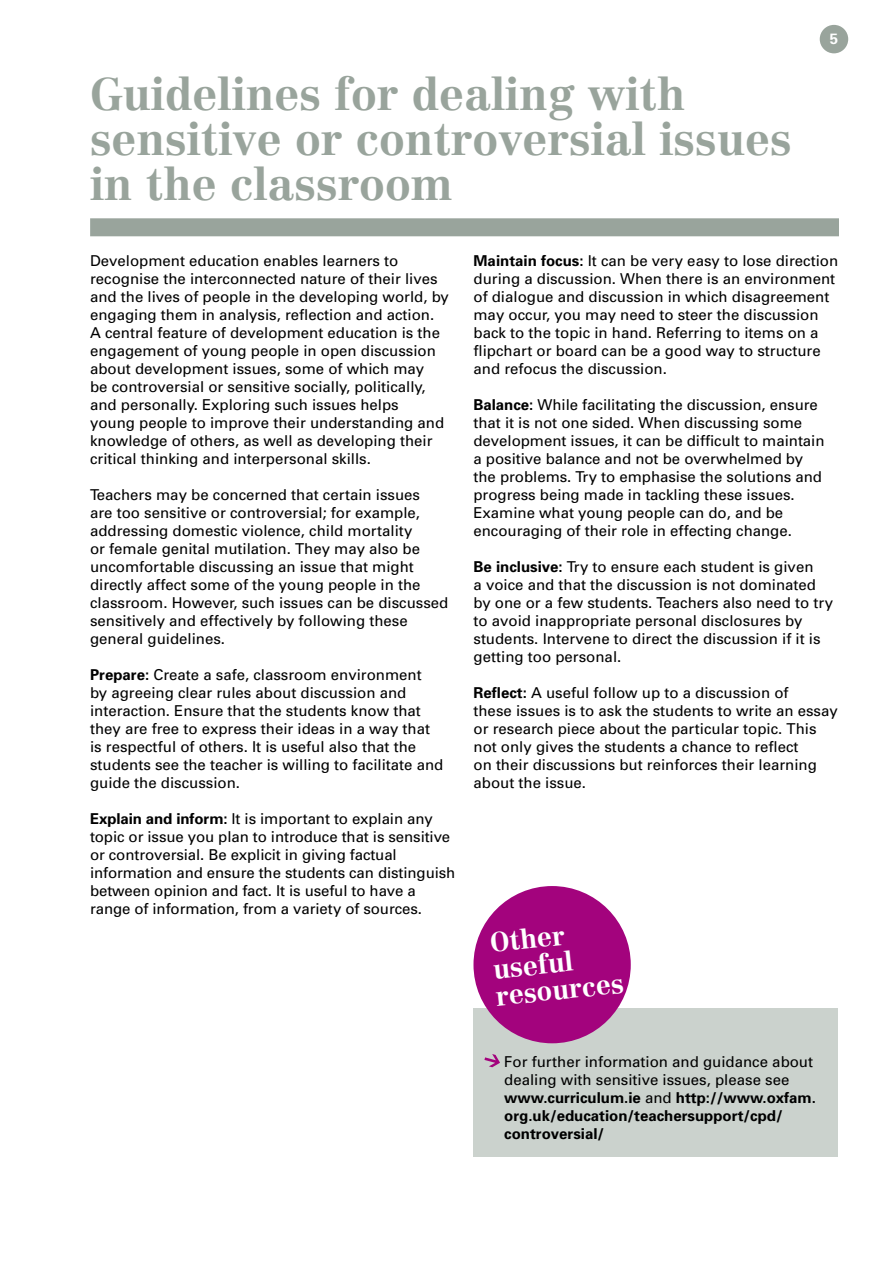
<style>
.page{position:relative;width:893px;height:1263px;background:#fff}
.page>*{position:absolute;margin:0;border:0;box-sizing:border-box;transform-origin:0 0}
.t1{font:700 45px/45px "Centennial CE";color:#99a49c}
.t2{font:700 27px/27px "Centennial CE";color:#fff}
.t3{font:15px/18px "Univers";color:#000}
.t4{font:700 15px/18px "Univers";color:#000}
.t5{font:700 15px "Univers";color:#fff}
.s1{font-weight:700}
.s2{font-weight:400}
</style>
<div class="page">
<div style="left:820px;top:25px;width:28px;height:28px;background:#99a49c;border-radius:50%"></div>
<div style="left:473px;top:1008px;width:365px;height:148px;background:#cbd2cd"></div>
<svg style="left:484px;top:1054px;width:16px;height:13px"></svg>
<div style="left:473px;top:886px;width:158px;height:157px;background:#a3037d;border-radius:50%"></div>
<div style="left:90px;top:218px;width:749px;height:18px;background:#99a49c"></div>
<h1 class="t1" style="left:90px;top:71px;width:703px">Guidelines for dealing with sensitive or controversial issues in the classroom</h1>
<p class="t5" style="left:830px;top:29px;width:10px">5</p>
<p class="t3" style="left:90px;top:251px;width:360px">Development education enables learners to recognise the interconnected nature of their lives and the lives of people in the developing world, by engaging them in analysis, reflection and action.<br>A central feature of development education is the engagement of young people in open discussion about development issues, some of which may<br>be controversial or sensitive socially, politically, and personally. Exploring such issues helps<br>young people to improve their understanding and knowledge of others, as well as developing their critical thinking and interpersonal skills.</p>
<p class="t3" style="left:90px;top:485px;width:360px">Teachers may be concerned that certain issues<br>are too sensitive or controversial; for example, addressing domestic violence, child mortality<br>or female genital mutilation. They may also be uncomfortable discussing an issue that might directly affect some of the young people in the classroom. However, such issues can be discussed sensitively and effectively by following these general guidelines.</p>
<p class="t3" style="left:90px;top:665px;width:355px"><span class="s1">Prepare:</span> Create a safe, classroom environment<br>by agreeing clear rules about discussion and interaction. Ensure that the students know that they are free to express their ideas in a way that is respectful of others. It is useful also that the students see the teacher is willing to facilitate and guide the discussion.</p>
<p class="t3" style="left:90px;top:809px;width:367px"><span class="s1">Explain and inform:</span> It is important to explain any topic or issue you plan to introduce that is sensitive or controversial. Be explicit in giving factual information and ensure the students can distinguish between opinion and fact. It is useful to have a range of information, from a variety of sources.</p>
<p class="t3" style="left:473px;top:251px;width:366px"><span class="s1">Maintain focus:</span> It can be very easy to lose direction during a discussion. When there is an environment of dialogue and discussion in which disagreement may occur, you may need to steer the discussion back to the topic in hand. Referring to items on a flipchart or board can be a good way to structure and refocus the discussion.</p>
<p class="t3" style="left:473px;top:395px;width:353px"><span class="s1">Balance:</span> While facilitating the discussion, ensure that it is not one sided. When discussing some development issues, it can be difficult to maintain a positive balance and not be overwhelmed by the problems. Try to emphasise the solutions and progress being made in tackling these issues.<br>Examine what young people can do, and be encouraging of their role in effecting change.</p>
<p class="t3" style="left:473px;top:557px;width:361px"><span class="s1">Be inclusive:</span> Try to ensure each student is given<br>a voice and that the discussion is not dominated by one or a few students. Teachers also need to try to avoid inappropriate personal disclosures by students. Intervene to direct the discussion if it is getting too personal.</p>
<p class="t3" style="left:473px;top:683px;width:366px"><span class="s1">Reflect:</span> A useful follow up to a discussion of<br>these issues is to ask the students to write an essay or research piece about the particular topic. This not only gives the students a chance to reflect<br>on their discussions but reinforces their learning about the issue.</p>
<h2 class="t2" style="left:489px;top:929px;width:130px;rotate:-6deg">Other useful resources</h2>
<p class="t4" style="left:504px;top:1052px;width:313px"><span class="s2">For further information and guidance about dealing with sensitive issues, please see </span>www.curriculum.ie <span class="s2">and</span> http://www.oxfam. org.uk/education/teachersupport/cpd/ controversial/</p>
</div>
